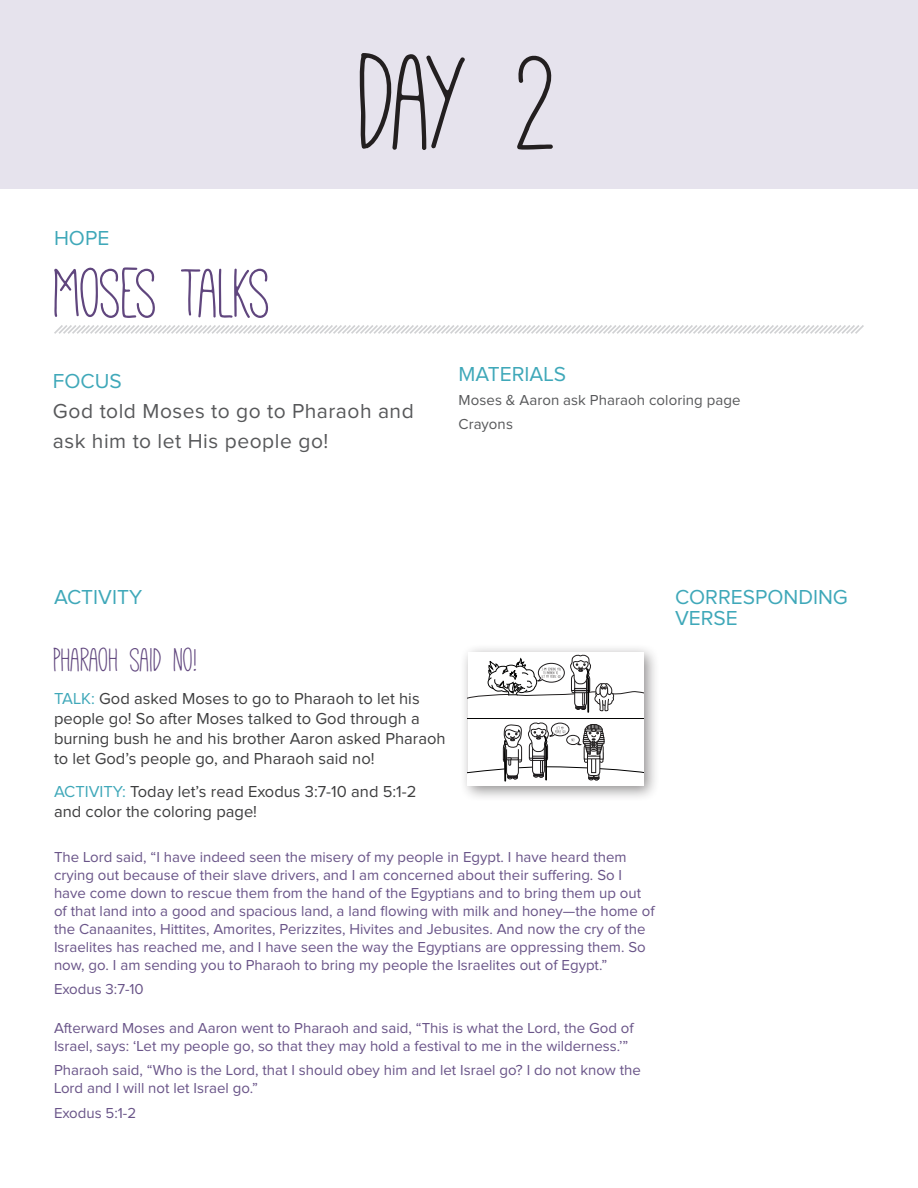
<style>
.page{position:relative;width:918px;height:1188px;background:#fff}
.page>*{position:absolute;margin:0;border:0;box-sizing:border-box;transform-origin:0 0}
.t1{font:153px "Mathlete Skinny";color:#231f20}
.subhead_1{font:78px "Mathlete Skinny";letter-spacing:-.03em;color:#60467e}
.subhead_1-2{font:37.5px "Mathlete Skinny";letter-spacing:-.015em;color:#60467e}
.t2{font:21px/30px "Proxima Nova";letter-spacing:.025em;color:#57585a}
.subhead_1-3{font:21px/21px "Proxima Nova";color:#3fa8b9}
.list{font:16.5px/19.8px "Proxima Nova";color:#3e3e3f}
.WORD{font:15px/18px "Proxima Nova";color:#695488}
.Materials{font:15px "Proxima Nova";letter-spacing:.005em;color:#57585a}
.s1{color:#3fa8b9}
</style>
<div class="page">
<div style="left:0;top:0;width:918px;height:189px;background:#e6e3ed"></div>
<svg style="left:54px;top:325px;width:810px;height:9px"></svg>
<div style="left:459px;top:643px;width:201px;height:159px;background:#231f20;opacity:.5"></div>
<svg style="left:468px;top:652px;width:176px;height:133px"></svg>
<p class="subhead_1-3" style="left:54px;top:228px;width:57px">HOPE</p>
<p class="subhead_1" style="left:54px;top:256px;width:219px">MOSES TALKS</p>
<p class="t1" style="left:358px;top:29px;width:204px">DAY 2</p>
<p class="subhead_1-3" style="left:53px;top:371px;width:70px">FOCUS</p>
<p class="t2" style="left:53px;top:397px;width:362px">God told Moses to go to Pharaoh and ask him to let His people go!</p>
<p class="subhead_1-3" style="left:458px;top:364px;width:109px">MATERIALS</p>
<p class="Materials" style="left:458px;top:393px;width:284px">Moses &amp; Aaron ask Pharaoh coloring page</p>
<p class="Materials" style="left:458px;top:417px;width:56px">Crayons</p>
<p class="subhead_1-3" style="left:54px;top:588px;width:90px">ACTIVITY</p>
<p class="subhead_1-3" style="left:675px;top:588px;width:174px">CORRESPONDING<br>VERSE</p>
<p class="subhead_1-2" style="left:54px;top:642px;width:145px">PHARAOH SAID NO!</p>
<p class="list" style="left:54px;top:689px;width:393px"><span class="s1">TALK:</span> God asked Moses to go to Pharaoh to let his people go! So after Moses talked to God through a burning bush he and his brother Aaron asked Pharaoh to let God’s people go, and Pharaoh said no!</p>
<p class="list" style="left:54px;top:782px;width:364px"><span class="s1">ACTIVITY:</span> Today let’s read Exodus 3:7-10 and 5:1-2 and color the coloring page!</p>
<p class="WORD" style="left:54px;top:848px;width:602px">The Lord said, “I have indeed seen the misery of my people in Egypt. I have heard them crying out because of their slave drivers, and I am concerned about their suffering. So I have come down to rescue them from the hand of the Egyptians and to bring them up out of that land into a good and spacious land, a land flowing with milk and honey—the home of the Canaanites, Hittites, Amorites, Perizzites, Hivites and Jebusites. And now the cry of the Israelites has reached me, and I have seen the way the Egyptians are oppressing them. So now, go. I am sending you to Pharaoh to bring my people the Israelites out of Egypt.”</p>
<p class="WORD" style="left:54px;top:981px;width:91px">Exodus 3:7-10</p>
<p class="WORD" style="left:54px;top:1019px;width:581px">Afterward Moses and Aaron went to Pharaoh and said, “This is what the Lord, the God of<br>Israel, says: ‘Let my people go, so that they may hold a festival to me in the wilderness.’”</p>
<p class="WORD" style="left:54px;top:1062px;width:589px">Pharaoh said, “Who is the Lord, that I should obey him and let Israel go? I do not know the<br>Lord and I will not let Israel go.”</p>
<p class="WORD" style="left:54px;top:1105px;width:84px">Exodus 5:1-2</p>
</div>
